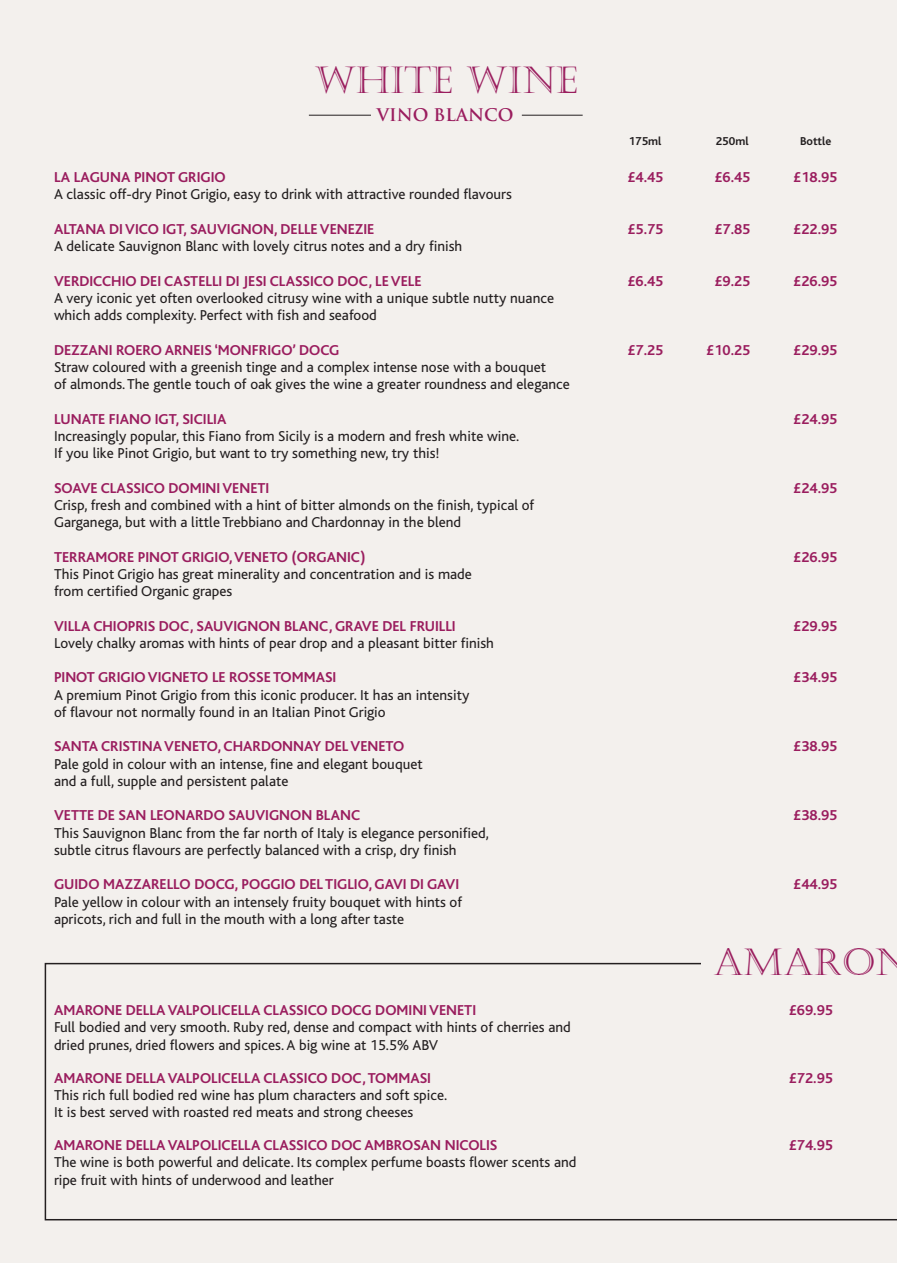
<style>
.page{position:relative;width:897px;height:1263px;background:#f3f0ed}
.page>*{position:absolute;margin:0;border:0;box-sizing:border-box;transform-origin:0 0}
.t1{font:37.5px "Castellar";color:#9a1d5e}
.t2{font:700 16.95px "Trajan";color:#9a1d5e}
.t3{font:15px/17.2px "Bliss";color:#231f20}
.t4{font:700 15px "Bliss";color:#9a1d5e}
.t5{font:700 12px "Bliss";color:#231f20}
</style>
<div class="page">
<svg style="left:45px;top:963px;width:852px;height:257px"></svg>
<div style="left:701px;top:942px;width:196px;height:45px;background:#f3f0ed"></div>
<hr style="left:309px;top:115px;width:62px;height:1px;background:#231f20">
<hr style="left:522px;top:115px;width:61px;height:1px;background:#231f20">
<h1 class="t1" style="left:314px;top:59px;width:265px">WHITE WINE</h1>
<p class="t2" style="left:377px;top:104px;width:138px">VINo BLANCO</p>
<p class="t5" style="left:629px;top:135px;width:34px">175ml</p>
<p class="t5" style="left:716px;top:135px;width:34px">250ml</p>
<p class="t5" style="left:800px;top:135px;width:33px">Bottle</p>
<p class="t4" style="left:54px;top:169px;width:173px">LA LAGUNA PINOT GRIGIO</p>
<p class="t4" style="left:627px;top:169px;width:37px">£4.45</p>
<p class="t4" style="left:714px;top:169px;width:37px">£6.45</p>
<p class="t4" style="left:793px;top:169px;width:46px">£18.95</p>
<p class="t3" style="left:54px;top:186px;width:459px">A classic off-dry Pinot Grigio, easy to drink with attractive rounded flavours</p>
<p class="t4" style="left:54px;top:221px;width:322px">ALTANA DI VICO IGT, SAUVIGNON, DELLE VENEZIE</p>
<p class="t4" style="left:627px;top:221px;width:37px">£5.75</p>
<p class="t4" style="left:714px;top:221px;width:37px">£7.85</p>
<p class="t4" style="left:793px;top:221px;width:46px">£22.95</p>
<p class="t3" style="left:54px;top:238px;width:410px">A delicate Sauvignon Blanc with lovely citrus notes and a dry finish</p>
<p class="t4" style="left:54px;top:273px;width:369px">VERDICCHIO DEI CASTELLI DI JESI CLASSICO DOC, LE VELE</p>
<p class="t4" style="left:627px;top:273px;width:37px">£6.45</p>
<p class="t4" style="left:714px;top:273px;width:37px">£9.25</p>
<p class="t4" style="left:793px;top:273px;width:46px">£26.95</p>
<p class="t3" style="left:54px;top:290px;width:502px">A very iconic yet often overlooked citrusy wine with a unique subtle nutty nuance which adds complexity. Perfect with fish and seafood</p>
<p class="t4" style="left:54px;top:342px;width:287px">DEZZANI ROERO ARNEIS ‘MONFRIGO’ DOCG</p>
<p class="t4" style="left:627px;top:342px;width:37px">£7.25</p>
<p class="t4" style="left:706px;top:342px;width:46px">£10.25</p>
<p class="t4" style="left:793px;top:342px;width:46px">£29.95</p>
<p class="t3" style="left:54px;top:359px;width:517px">Straw coloured with a greenish tinge and a complex intense nose with a bouquet<br>of almonds. The gentle touch of oak gives the wine a greater roundness and elegance</p>
<p class="t4" style="left:54px;top:411px;width:174px">LUNATE FIANO IGT, SICILIA</p>
<p class="t4" style="left:793px;top:411px;width:46px">£24.95</p>
<p class="t3" style="left:54px;top:428px;width:467px">Increasingly popular, this Fiano from Sicily is a modern and fresh white wine.<br>If you like Pinot Grigio, but want to try something new, try this!</p>
<p class="t4" style="left:54px;top:480px;width:217px">SOAVE CLASSICO DOMINI VENETI</p>
<p class="t4" style="left:793px;top:480px;width:46px">£24.95</p>
<p class="t3" style="left:54px;top:497px;width:482px">Crisp, fresh and combined with a hint of bitter almonds on the finish, typical of<br>Garganega, but with a little Trebbiano and Chardonnay in the blend</p>
<p class="t4" style="left:54px;top:549px;width:313px">TERRAMORE PINOT GRIGIO, VENETO (ORGANIC)</p>
<p class="t4" style="left:793px;top:549px;width:46px">£26.95</p>
<p class="t3" style="left:54px;top:566px;width:419px">This Pinot Grigio has great minerality and concentration and is made from certified Organic grapes</p>
<p class="t4" style="left:54px;top:618px;width:403px">VILLA CHIOPRIS DOC, SAUVIGNON BLANC, GRAVE DEL FRUILLI</p>
<p class="t4" style="left:793px;top:618px;width:46px">£29.95</p>
<p class="t3" style="left:54px;top:635px;width:441px">Lovely chalky aromas with hints of pear drop and a pleasant bitter finish</p>
<p class="t4" style="left:54px;top:670px;width:284px">PINOT GRIGIO VIGNETO LE ROSSE TOMMASI</p>
<p class="t4" style="left:793px;top:670px;width:46px">£34.95</p>
<p class="t3" style="left:54px;top:686px;width:417px">A premium Pinot Grigio from this iconic producer. It has an intensity of flavour not normally found in an Italian Pinot Grigio</p>
<p class="t4" style="left:54px;top:739px;width:352px">SANTA CRISTINA VENETO, CHARDONNAY DEL VENETO</p>
<p class="t4" style="left:793px;top:739px;width:46px">£38.95</p>
<p class="t3" style="left:54px;top:755px;width:370px">Pale gold in colour with an intense, fine and elegant bouquet and a full, supple and persistent palate</p>
<p class="t4" style="left:54px;top:808px;width:308px">VETTE DE SAN LEONARDO SAUVIGNON BLANC</p>
<p class="t4" style="left:793px;top:808px;width:46px">£38.95</p>
<p class="t3" style="left:54px;top:824px;width:436px">This Sauvignon Blanc from the far north of Italy is elegance personified, subtle citrus flavours are perfectly balanced with a crisp, dry finish</p>
<p class="t4" style="left:54px;top:877px;width:407px">GUIDO MAZZARELLO DOCG, POGGIO DEL TIGLIO, GAVI DI GAVI</p>
<p class="t4" style="left:793px;top:877px;width:46px">£44.95</p>
<p class="t3" style="left:54px;top:893px;width:410px">Pale yellow in colour with an intensely fruity bouquet with hints of apricots, rich and full in the mouth with a long after taste</p>
<h1 class="t1" style="left:713px;top:941px;width:197px">AMARON</h1>
<p class="t4" style="left:54px;top:1002px;width:424px">AMARONE DELLA VALPOLICELLA CLASSICO DOCG DOMINI VENETI</p>
<p class="t4" style="left:789px;top:1002px;width:46px">£69.95</p>
<p class="t3" style="left:54px;top:1019px;width:518px">Full bodied and very smooth. Ruby red, dense and compact with hints of cherries and dried prunes, dried flowers and spices. A big wine at 15.5% ABV</p>
<p class="t4" style="left:54px;top:1070px;width:378px">AMARONE DELLA VALPOLICELLA CLASSICO DOC, TOMMASI</p>
<p class="t4" style="left:789px;top:1070px;width:46px">£72.95</p>
<p class="t3" style="left:54px;top:1086px;width:395px">This rich full bodied red wine has plum characters and soft spice.<br>It is best served with roasted red meats and strong cheeses</p>
<p class="t4" style="left:54px;top:1137px;width:445px">AMARONE DELLA VALPOLICELLA CLASSICO DOC AMBROSAN NICOLIS</p>
<p class="t4" style="left:789px;top:1137px;width:46px">£74.95</p>
<p class="t3" style="left:54px;top:1154px;width:524px">The wine is both powerful and delicate. Its complex perfume boasts flower scents and ripe fruit with hints of underwood and leather</p>
</div>
